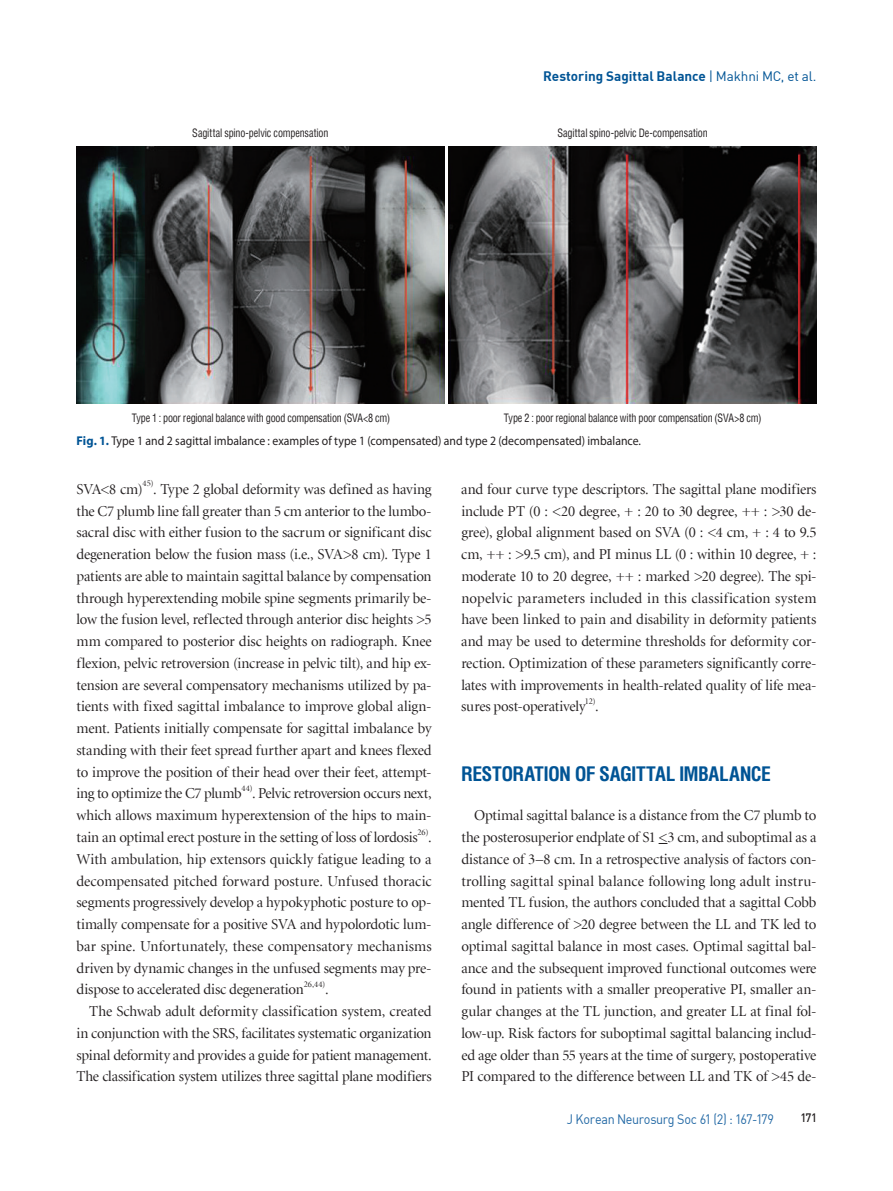
<style>
.page{position:relative;width:893px;height:1191px;background:#fff}
.page>*{position:absolute;margin:0;border:0;box-sizing:border-box;transform-origin:0 0}
.t1{font:700 condensed 19.5px "Helvetica";letter-spacing:-.025em;color:#005495}
.t2{font:15px/21.8px "Minion LT Display";letter-spacing:-.01em;color:#231f20;text-align:justify}
.t3{font:700 13.5px "DIN";letter-spacing:-.005em;color:#005495}
.t4{font:13.5px "DIN";letter-spacing:-.03em;color:#2369a5;scale:.93 1}
.t5{font:12.75px "Myriad Pro";letter-spacing:.005em;color:#231f20;scale:.92 1}
.t6{font:12px "Dinmed";color:#231f20;scale:.93 1}
.t7{font:condensed 11.25px "Helvetica";letter-spacing:-.015em;color:#231f20;scale:.9 1}
.t8{font:8.7px "Minion LT Display";letter-spacing:.005em;color:#231f20}
.s1{font-weight:400}
.s2{font-weight:700;color:#005495}
</style>
<div class="page">
<img style="left:77px;top:146px;width:367px;height:258px">
<img style="left:449px;top:146px;width:367px;height:258px">
<p class="t7" style="left:192px;top:126px;width:153px">Sagittal spino-pelvic compensation</p>
<p class="t3" style="left:543px;top:68px;width:275px">Restoring Sagittal Balance <span class="s1">| Makhni MC, et al.</span></p>
<p class="t7" style="left:557px;top:126px;width:168px">Sagittal spino-pelvic De-compensation</p>
<p class="t7" style="left:132px;top:411px;width:289px">Type 1 : poor regional balance with good compensation (SVA&lt;8 cm)</p>
<p class="t7" style="left:504px;top:411px;width:288px">Type 2 : poor regional balance with poor compensation (SVA&gt;8 cm)</p>
<p class="t5" style="left:77px;top:432px;width:615px"><span class="s2">Fig. 1.</span> Type 1 and 2 sagittal imbalance : examples of type 1 (compensated) and type 2 (decompensated) imbalance.</p>
<p class="t2" style="left:76px;top:479px;width:68px">SVA&lt;8 cm)</p>
<p class="t8" style="left:142px;top:479px;width:13px">45)</p>
<p class="t2" style="left:76px;top:479px;width:357px;text-indent:77px">. Type 2 global deformity was defined as having the C7 plumb line fall greater than 5 cm anterior to the lumbo&shy;sacral disc with either fusion to the sacrum or significant disc degeneration below the fusion mass (i.e., SVA&gt;8 cm). Type 1 patients are able to maintain sagittal balance by compensation through hyperextending mobile spine segments primarily be&shy;low the fusion level, reflected through anterior disc heights &gt;5 mm compared to posterior disc heights on radiograph. Knee flexion, pelvic retroversion (increase in pelvic tilt), and hip ex&shy;tension are several compensatory mechanisms utilized by pa&shy;tients with fixed sagittal imbalance to improve global align&shy;ment. Patients initially compensate for sagittal imbalance by standing with their feet spread further apart and knees flexed to improve the position of their head over their feet, attempt&shy;ing to optimize the C7 plumb</p>
<p class="t8" style="left:242px;top:784px;width:13px">44)</p>
<p class="t2" style="left:77px;top:783px;width:357px;text-indent:176px">. Pelvic retroversion occurs next, which allows maximum hyperextension of the hips to main&shy;tain an optimal erect posture in the setting of loss of lordosis</p>
<p class="t8" style="left:417px;top:827px;width:13px">26)</p>
<p class="t2" style="left:76px;top:827px;width:357px;text-indent:352px">.<br>With ambulation, hip extensors quickly fatigue leading to a decompensated pitched forward posture. Unfused thoracic segments progressively develop a hypokyphotic posture to op&shy;timally compensate for a positive SVA and hypolordotic lum&shy;bar spine. Unfortunately, these compensatory mechanisms driven by dynamic changes in the unfused segments may pre&shy;dispose to accelerated disc degeneration</p>
<p class="t8" style="left:304px;top:980px;width:23px">26,44)</p>
<p class="t2" style="left:325px;top:979px;width:5px">.</p>
<p class="t2" style="left:89px;top:1001px;width:344px">The Schwab adult deformity classification system, created</p>
<p class="t2" style="left:76px;top:1022px;width:357px">in conjunction with the SRS, facilitates systematic organization</p>
<p class="t2" style="left:76px;top:1044px;width:357px">spinal deformity and provides a guide for patient management.</p>
<p class="t2" style="left:76px;top:1066px;width:357px">The classification system utilizes three sagittal plane modifiers</p>
<p class="t2" style="left:461px;top:479px;width:357px">and four curve type descriptors. The sagittal plane modifiers include PT (0 : &lt;20 degree, + : 20 to 30 degree, ++ : &gt;30 de&shy;gree), global alignment based on SVA (0 : &lt;4 cm, + : 4 to 9.5 cm, ++ : &gt;9.5 cm), and PI minus LL (0 : within 10 degree, + : moderate 10 to 20 degree, ++ : marked &gt;20 degree). The spi&shy;nopelvic parameters included in this classification system have been linked to pain and disability in deformity patients and may be used to determine thresholds for deformity cor&shy;rection. Optimization of these parameters significantly corre&shy;lates with improvements in health-related quality of life mea&shy;sures post-operatively</p>
<p class="t8" style="left:585px;top:697px;width:12px">12)</p>
<p class="t2" style="left:595px;top:696px;width:5px">.</p>
<p class="t1" style="left:461px;top:760px;width:311px">RESTORATION OF SAGITTAL IMBALANCE</p>
<p class="t2" style="left:461px;top:805px;width:357px;text-indent:13px">Optimal sagittal balance is a distance from the C7 plumb to the posterosuperior endplate of S1 &lt;3 cm, and suboptimal as a distance of 3–8 cm. In a retrospective analysis of factors con&shy;trolling sagittal spinal balance following long adult instru&shy;mented TL fusion, the authors concluded that a sagittal Cobb angle difference of &gt;20 degree between the LL and TK led to optimal sagittal balance in most cases. Optimal sagittal bal&shy;ance and the subsequent improved functional outcomes were found in patients with a smaller preoperative PI, smaller an&shy;gular changes at the TL junction, and greater LL at final fol&shy;low-up. Risk factors for suboptimal sagittal balancing includ&shy;ed age older than 55 years at the time of surgery, postoperative PI compared to the difference between LL and TK of &gt;45 de-</p>
<p class="t4" style="left:567px;top:1110px;width:224px">J Korean Neurosurg Soc 61 (2) : 167-179</p>
<p class="t6" style="left:801px;top:1109px;width:19px">171</p>
</div>
